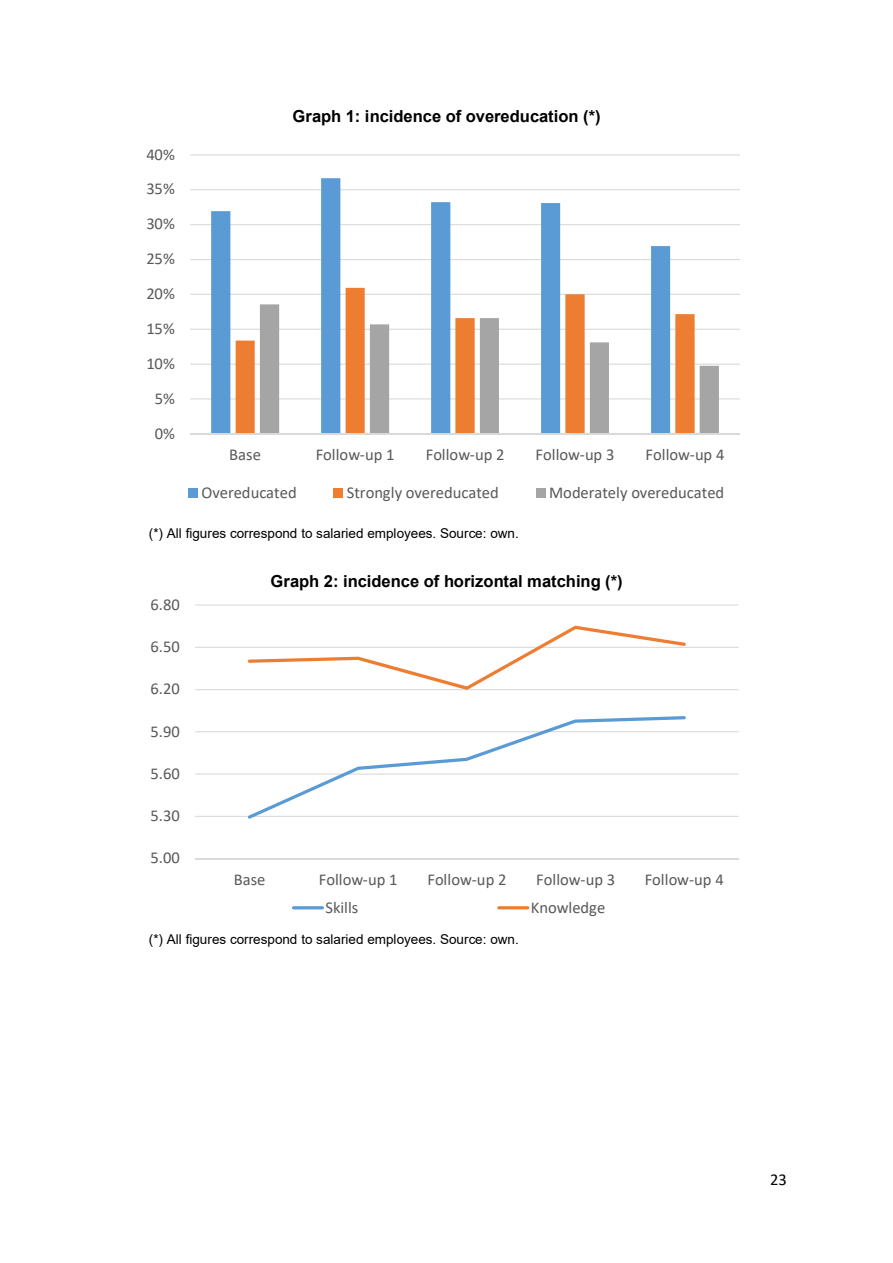
<style>
.page{position:relative;width:893px;height:1263px;background:#fff}
.page>*{position:absolute;margin:0;border:0;box-sizing:border-box;transform-origin:0 0}
.t1{font:16.5px "Calibri";color:#595959}
.t2{font:700 16.5px "Arial";color:#000}
.t3{font:16.5px "Calibri";color:#000}
.t4{font:13.5px "Arial";color:#000}
</style>
<div class="page">
<hr style="left:190px;top:398px;width:550px;height:1px;background:#d9d9d9">
<hr style="left:190px;top:364px;width:550px;height:1px;background:#d9d9d9">
<hr style="left:190px;top:329px;width:550px;height:1px;background:#d9d9d9">
<hr style="left:190px;top:294px;width:550px;height:1px;background:#d9d9d9">
<hr style="left:190px;top:259px;width:550px;height:1px;background:#d9d9d9">
<hr style="left:190px;top:224px;width:550px;height:1px;background:#d9d9d9">
<hr style="left:190px;top:189px;width:550px;height:1px;background:#d9d9d9">
<hr style="left:190px;top:154px;width:550px;height:2px;background:#d9d9d9">
<svg style="left:211px;top:178px;width:459px;height:255px"></svg>
<svg style="left:236px;top:288px;width:435px;height:145px"></svg>
<svg style="left:260px;top:304px;width:459px;height:129px"></svg>
<hr style="left:190px;top:433px;width:550px;height:1px;background:#d9d9d9">
<div style="left:188px;top:489px;width:9px;height:9px;background:#5b9bd5"></div>
<div style="left:334px;top:489px;width:9px;height:9px;background:#ed7d31"></div>
<div style="left:536px;top:489px;width:9px;height:9px;background:#a5a5a5"></div>
<hr style="left:195px;top:816px;width:544px;height:1px;background:#d9d9d9">
<hr style="left:195px;top:773px;width:544px;height:2px;background:#d9d9d9">
<hr style="left:195px;top:731px;width:544px;height:1px;background:#d9d9d9">
<hr style="left:195px;top:689px;width:544px;height:1px;background:#d9d9d9">
<hr style="left:195px;top:647px;width:544px;height:1px;background:#d9d9d9">
<hr style="left:195px;top:604px;width:544px;height:2px;background:#d9d9d9">
<hr style="left:195px;top:858px;width:544px;height:1px;background:#d9d9d9">
<svg style="left:248px;top:716px;width:438px;height:103px"></svg>
<svg style="left:248px;top:626px;width:438px;height:64px"></svg>
<hr style="left:292px;top:906px;width:32px;height:3px;background:#5b9bd5;border-radius:2px">
<hr style="left:497px;top:906px;width:32px;height:3px;background:#ed7d31;border-radius:2px">
<p class="t1" style="left:146px;top:147px;width:30px">40%</p>
<p class="t1" style="left:146px;top:182px;width:30px">35%</p>
<p class="t1" style="left:146px;top:217px;width:30px">30%</p>
<p class="t1" style="left:146px;top:252px;width:30px">25%</p>
<p class="t1" style="left:146px;top:287px;width:30px">20%</p>
<p class="t1" style="left:146px;top:322px;width:30px">15%</p>
<p class="t1" style="left:146px;top:356px;width:30px">10%</p>
<p class="t1" style="left:155px;top:391px;width:22px">5%</p>
<p class="t1" style="left:155px;top:426px;width:22px">0%</p>
<p class="t2" style="left:292px;top:107px;width:310px">Graph 1: incidence of overeducation (*)</p>
<p class="t1" style="left:229px;top:448px;width:33px">Base</p>
<p class="t1" style="left:316px;top:448px;width:80px">Follow-up 1</p>
<p class="t1" style="left:426px;top:448px;width:80px">Follow-up 2</p>
<p class="t1" style="left:536px;top:448px;width:80px">Follow-up 3</p>
<p class="t1" style="left:645px;top:448px;width:80px">Follow-up 4</p>
<p class="t1" style="left:201px;top:486px;width:97px">Overeducated</p>
<p class="t1" style="left:347px;top:486px;width:153px">Strongly overeducated</p>
<p class="t1" style="left:549px;top:486px;width:176px">Moderately overeducated</p>
<p class="t4" style="left:149px;top:525px;width:371px">(*) All figures correspond to salaried employees. Source: own.</p>
<p class="t2" style="left:271px;top:572px;width:354px">Graph 2: incidence of horizontal matching (*)</p>
<p class="t1" style="left:151px;top:597px;width:31px">6.80</p>
<p class="t1" style="left:151px;top:640px;width:31px">6.50</p>
<p class="t1" style="left:151px;top:682px;width:31px">6.20</p>
<p class="t1" style="left:151px;top:724px;width:31px">5.90</p>
<p class="t1" style="left:151px;top:766px;width:31px">5.60</p>
<p class="t1" style="left:151px;top:809px;width:31px">5.30</p>
<p class="t1" style="left:151px;top:851px;width:31px">5.00</p>
<p class="t1" style="left:234px;top:872px;width:33px">Base</p>
<p class="t1" style="left:319px;top:872px;width:80px">Follow-up 1</p>
<p class="t1" style="left:428px;top:872px;width:80px">Follow-up 2</p>
<p class="t1" style="left:536px;top:872px;width:80px">Follow-up 3</p>
<p class="t1" style="left:645px;top:872px;width:81px">Follow-up 4</p>
<p class="t1" style="left:325px;top:900px;width:34px">Skills</p>
<p class="t1" style="left:531px;top:900px;width:76px">Knowledge</p>
<p class="t4" style="left:149px;top:932px;width:371px">(*) All figures correspond to salaried employees. Source: own.</p>
<p class="t3" style="left:770px;top:1173px;width:18px">23</p>
</div>
